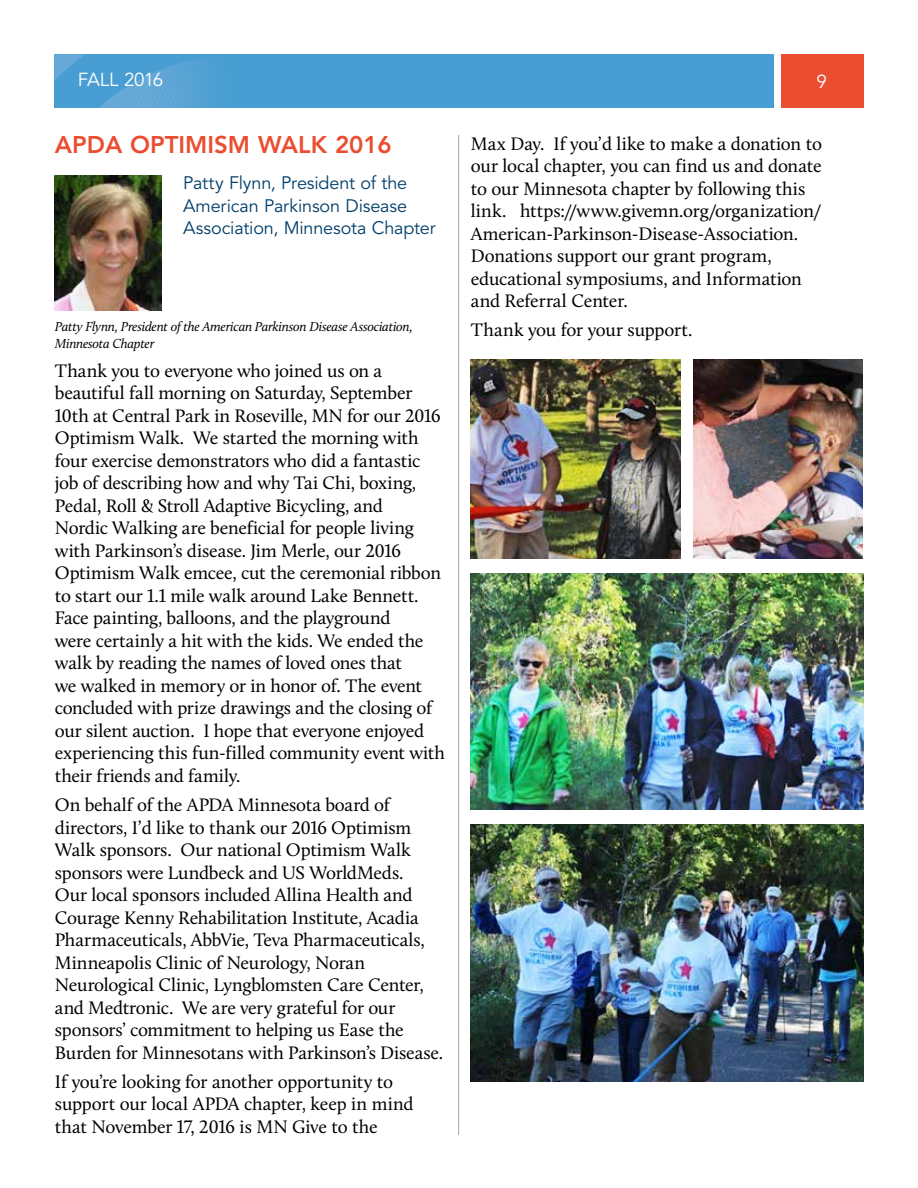
<style>
.page{position:relative;width:918px;height:1188px;background:#fff}
.page>*{position:absolute;margin:0;border:0;box-sizing:border-box;transform-origin:0 0}
.t1{font:800 24px "Avenir LT Std";color:#eb4d30}
.t2{font:18.75px/22.5px "Calluna";letter-spacing:-.01em;color:#000}
.t3{font:18.75px "Avenir LT Std";letter-spacing:-.03em;color:#fff}
.t4{font:18px/22.5px "Avenir LT Std";letter-spacing:-.01em;color:#003e6a}
.t5{font:italic 13.5px/16.2px "Calluna";letter-spacing:-.02em;color:#000}
</style>
<div class="page">
<hr style="left:458px;top:135px;width:1px;height:1000px;background:#a2a9b5">
<div style="left:781px;top:54px;width:83px;height:54px;background:#eb4d30"></div>
<div style="left:54px;top:54px;width:720px;height:54px;background:#489ed2"></div>
<svg style="left:54px;top:54px;width:156px;height:54px"></svg>
<img style="left:54px;top:176px;width:108px;height:134px">
<img style="left:471px;top:359px;width:209px;height:200px">
<img style="left:694px;top:359px;width:168px;height:200px">
<img style="left:471px;top:574px;width:393px;height:236px">
<img style="left:471px;top:825px;width:393px;height:256px">
<p class="t3" style="left:78px;top:69px;width:87px">FALL 2016</p>
<p class="t3" style="left:817px;top:71px;width:12px">9</p>
<p class="t1" style="left:55px;top:131px;width:338px">APDA OPTIMISM WALK 2016</p>
<p class="t4" style="left:183px;top:172px;width:254px">Patty Flynn, President of the<br>American Parkinson Disease<br>Association, Minnesota Chapter</p>
<p class="t5" style="left:55px;top:319px;width:359px">Patty Flynn, President of the American Parkinson Disease Association,<br>Minnesota Chapter</p>
<p class="t2" style="left:55px;top:359px;width:392px">Thank you to everyone who joined us on a beautiful fall morning on Saturday, September 10th at Central Park in Roseville, MN for our 2016<br>Optimism Walk. We started the morning with four exercise demonstrators who did a fantastic job of describing how and why Tai Chi, boxing, Pedal, Roll &amp; Stroll Adaptive Bicycling, and<br>Nordic Walking are beneficial for people living with Parkinson’s disease. Jim Merle, our 2016<br>Optimism Walk emcee, cut the ceremonial ribbon to start our 1.1 mile walk around Lake Bennett.<br>Face painting, balloons, and the playground<br>were certainly a hit with the kids. We ended the walk by reading the names of loved ones that<br>we walked in memory or in honor of. The event concluded with prize drawings and the closing of our silent auction. I hope that everyone enjoyed experiencing this fun-filled community event with their friends and family.</p>
<p class="t2" style="left:55px;top:793px;width:390px">On behalf of the APDA Minnesota board of directors, I’d like to thank our 2016 Optimism Walk sponsors. Our national Optimism Walk sponsors were Lundbeck and US WorldMeds.<br>Our local sponsors included Allina Health and Courage Kenny Rehabilitation Institute, Acadia Pharmaceuticals, AbbVie, Teva Pharmaceuticals, Minneapolis Clinic of Neurology, Noran Neurological Clinic, Lyngblomsten Care Center, and Medtronic. We are very grateful for our sponsors’ commitment to helping us Ease the Burden for Minnesotans with Parkinson’s Disease.</p>
<p class="t2" style="left:55px;top:1070px;width:360px">If you’re looking for another opportunity to support our local APDA chapter, keep in mind that November 17, 2016 is MN Give to the</p>
<p class="t2" style="left:471px;top:132px;width:353px">Max Day. If you’d like to make a donation to our local chapter, you can find us and donate to our Minnesota chapter by following this link. https://www.givemn.org/organization/ American-Parkinson-Disease-Association.<br>Donations support our grant program, educational symposiums, and Information and Referral Center.</p>
<p class="t2" style="left:471px;top:319px;width:223px">Thank you for your support.</p>
</div>
